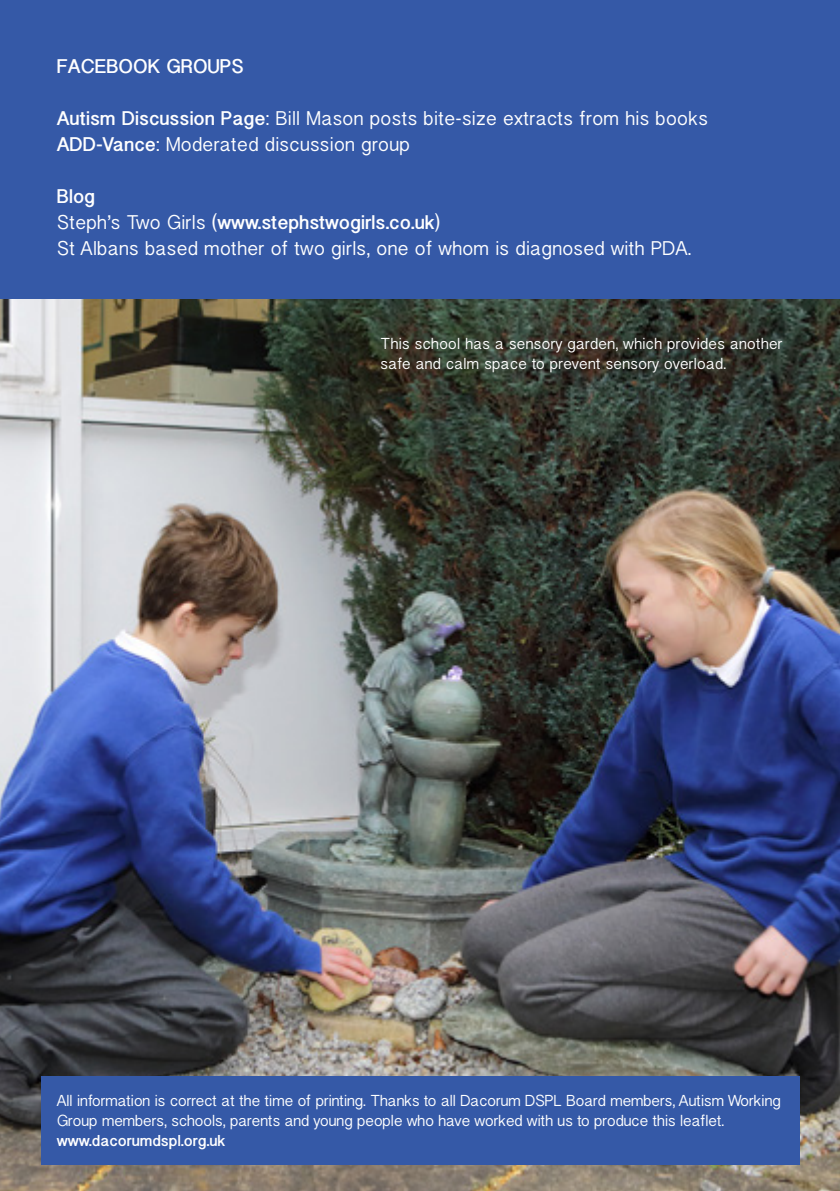
<style>
.page{position:relative;width:840px;height:1191px;background:#fff}
.page>*{position:absolute;margin:0;border:0;box-sizing:border-box;transform-origin:0 0}
.t1{font:20px "Gujarati Sangam MN";color:#fff}
.t2{font:700 20px "Gujarati Sangam MN";color:#fff}
.t3{font:16px/20px "Gujarati Sangam MN";letter-spacing:-.02em;color:#fff}
.t4{font:16px/20px "Gujarati Sangam MN";color:#fff}
.t5{font:700 16px "Gujarati Sangam MN";color:#fff}
.s1{font-weight:700}
.s2{font-weight:400}
</style>
<div class="page">
<img style="left:0;top:298px;width:839px;height:893px">
<div style="left:0;top:0;width:839px;height:298px;background:#3559a7"></div>
<div style="left:41px;top:1075px;width:757px;height:89px;background:#3559a7"></div>
<p class="t2" style="left:57px;top:54px;width:188px">FACEBOOK GROUPS</p>
<p class="t1" style="left:57px;top:106px;width:652px"><span class="s1">Autism Discussion Page</span>: Bill Mason posts bite-size extracts from his books</p>
<p class="t1" style="left:57px;top:132px;width:354px"><span class="s1">ADD-Vance</span>: Moderated discussion group</p>
<p class="t2" style="left:57px;top:184px;width:40px">Blog</p>
<p class="t2" style="left:57px;top:210px;width:385px"><span class="s2">Steph’s Two Girls (</span>www.stephstwogirls.co.uk<span class="s2">)</span></p>
<p class="t1" style="left:57px;top:236px;width:636px">St Albans based mother of two girls, one of whom is diagnosed with PDA.</p>
<p class="t4" style="left:380px;top:333px;width:403px">This school has a sensory garden, which provides another safe and calm space to prevent sensory overload.</p>
<p class="t3" style="left:57px;top:1090px;width:725px">All information is correct at the time of printing. Thanks to all Dacorum DSPL Board members, Autism Working<br>Group members, schools, parents and young people who have worked with us to produce this leaflet.</p>
<p class="t5" style="left:57px;top:1131px;width:170px">www.dacorumdspl.org.uk</p>
</div>
